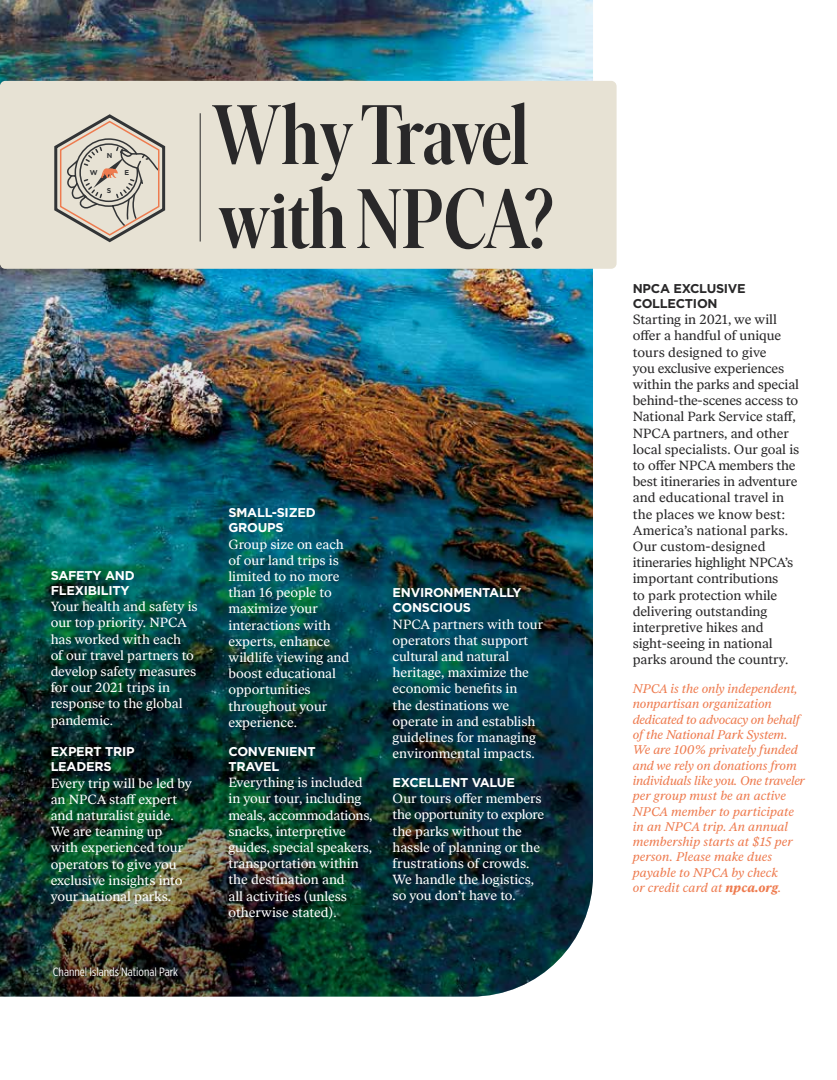
<style>
.page{position:relative;width:837px;height:1080px;background:#fff}
.page>*{position:absolute;margin:0;border:0;box-sizing:border-box;transform-origin:0 0}
.t1{font:600 84px/84px "Ivar Display Condensed";letter-spacing:-.01em;color:#292829}
.t2{font:13.5px/16.2px "Ivar Text Hydro";letter-spacing:-.005em;color:#fff}
.t3{font:13.5px/16.2px "Ivar Text Hydro";letter-spacing:-.005em;color:#292829}
.t4{font:italic 12.75px/15.3px "Ivar Text Hydro";color:#ee7b4f}
.t5{font:700 12.75px/15.3px "Gotham";letter-spacing:-.02em;color:#fff}
.t6{font:700 12.75px/15.3px "Gotham";letter-spacing:-.02em;color:#292829}
.t7{font:12px "Gotham X Narrow";color:#fff}
.t8{font:700 7.05px "Gotham";color:#323436}
.s1{font-weight:700}
</style>
<div class="page">
<img style="left:0;top:0;width:593px;height:62px">
<img style="left:0;top:62px;width:593px;height:935px">
<div style="left:0;top:81px;width:617px;height:188px;background:#e7e2d4;border-radius:5px"></div>
<hr style="left:200px;top:113px;width:1px;height:129px;background:#292829">
<svg style="left:54px;top:114px;width:112px;height:129px"></svg>
<p class="t8" style="left:107px;top:151px;width:7px">N</p>
<p class="t8" style="left:90px;top:168px;width:9px">W</p>
<p class="t8" style="left:125px;top:168px;width:6px">E</p>
<p class="t8" style="left:107px;top:186px;width:6px">S</p>
<h1 class="t1" style="left:212px;top:95px;width:343px">Why Travel with NPCA?</h1>
<p class="t5" style="left:51px;top:567px;width:85px">SAFETY AND<br>FLEXIBILITY</p>
<p class="t2" style="left:51px;top:598px;width:148px">Your health and safety is our top priority. NPCA has worked with each<br>of our travel partners to develop safety measures for our 2021 trips in response to the global pandemic.</p>
<p class="t5" style="left:51px;top:744px;width:85px">EXPERT TRIP<br>LEADERS</p>
<p class="t2" style="left:51px;top:775px;width:143px">Every trip will be led by an NPCA staff expert and naturalist guide.<br>We are teaming up with experienced tour operators to give you exclusive insights into your national parks.</p>
<p class="t7" style="left:53px;top:965px;width:127px">Channel Islands National Park</p>
<p class="t5" style="left:229px;top:505px;width:89px">SMALL-SIZED<br>GROUPS</p>
<p class="t2" style="left:229px;top:536px;width:122px">Group size on each of our land trips is limited to no more than 16 people to maximize your interactions with experts, enhance wildlife viewing and boost educational opportunities throughout your experience.</p>
<p class="t5" style="left:229px;top:743px;width:89px">CONVENIENT<br>TRAVEL</p>
<p class="t2" style="left:229px;top:774px;width:146px">Everything is included in your tour, including meals, accommodations, snacks, interpretive guides, special speakers, transportation within the destination and<br>all activities (unless otherwise stated).</p>
<p class="t5" style="left:393px;top:585px;width:131px">ENVIRONMENTALLY<br>CONSCIOUS</p>
<p class="t2" style="left:393px;top:616px;width:152px">NPCA partners with tour operators that support cultural and natural heritage, maximize the economic benefits in<br>the destinations we operate in and establish guidelines for managing environmental impacts.</p>
<p class="t5" style="left:393px;top:775px;width:124px">EXCELLENT VALUE</p>
<p class="t2" style="left:393px;top:790px;width:153px">Our tours offer members the opportunity to explore the parks without the hassle of planning or the frustrations of crowds.<br>We handle the logistics, so you don’t have to.</p>
<p class="t6" style="left:633px;top:280px;width:115px">NPCA EXCLUSIVE<br>COLLECTION</p>
<p class="t3" style="left:633px;top:311px;width:168px">Starting in 2021, we will offer a handful of unique tours designed to give<br>you exclusive experiences within the parks and special behind-the-scenes access to<br>National Park Service staff,<br>NPCA partners, and other local specialists. Our goal is to offer NPCA members the best itineraries in adventure and educational travel in the places we know best:<br>America’s national parks.<br>Our custom-designed itineraries highlight NPCA’s important contributions<br>to park protection while delivering outstanding interpretive hikes and sight-seeing in national parks around the country.</p>
<p class="t4" style="left:633px;top:681px;width:174px">NPCA is the only independent, nonpartisan organization dedicated to advocacy on behalf of the National Park System.<br>We are 100% privately funded and we rely on donations from individuals like you. One traveler per group must be an active<br>NPCA member to participate in an NPCA trip. An annual membership starts at $15 per person. Please make dues payable to NPCA by check<br>or credit card at <span class="s1">npca.org</span>.</p>
</div>
